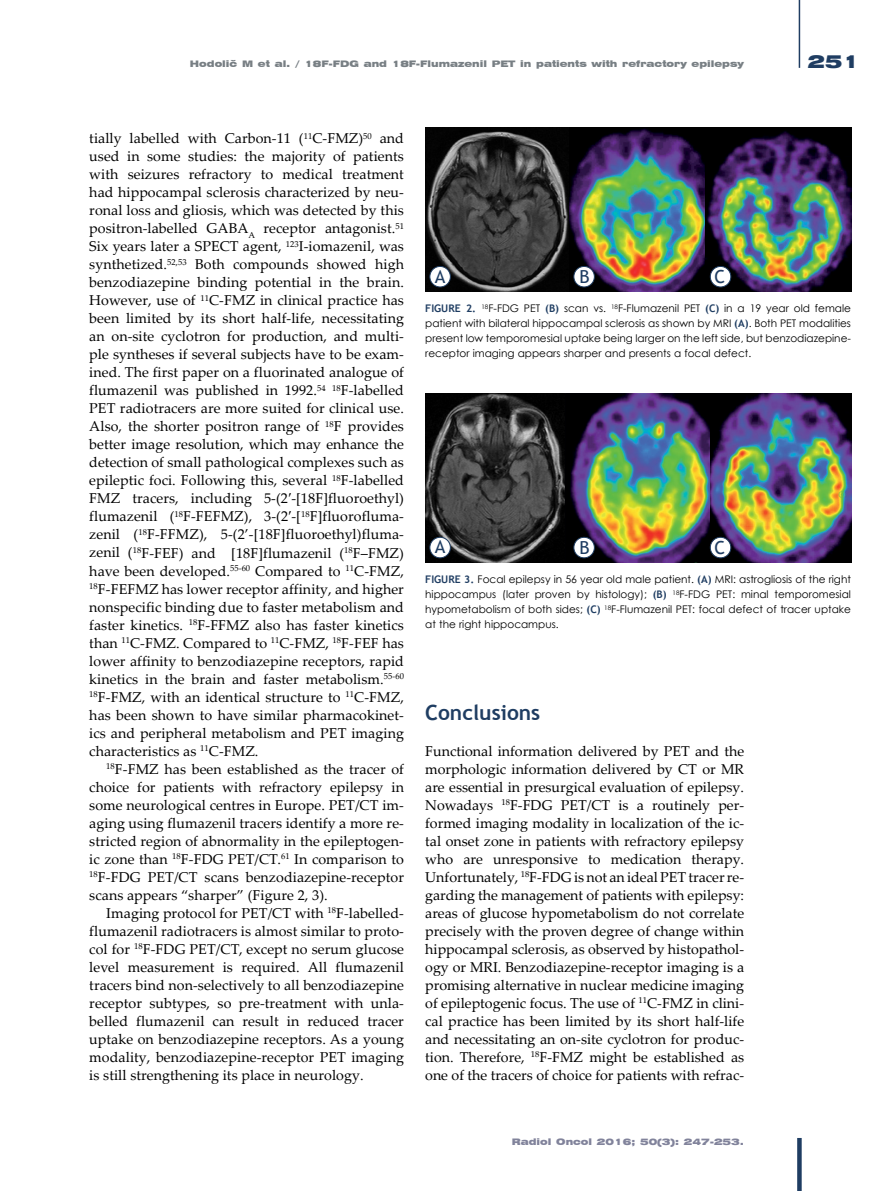
<style>
.page{position:relative;width:893px;height:1191px;background:#fff}
.page>*{position:absolute;margin:0;border:0;box-sizing:border-box;transform-origin:0 0}
.t1{font:700 21px "Trebuchet MS";color:#1f3d62}
.t2{font:18px "Trebuchet MS";color:#1f3d62}
.t3{font:900 expanded 18px "Swiss 721 BT";color:#1f3d62}
.t4{font:14.25px/18px "Palatino Linotype";letter-spacing:.005em;color:#000;text-align:justify}
.t5{font:10.5px/15px "Century Gothic";color:#000;text-align:justify}
.t6{font:900 expanded 9px "Swiss 721 BT";color:#787f84}
.t7{font:900 expanded 9px "Swiss 721 BT";color:#81839b}
.s1{font-family:"Trebuchet MS";font-weight:700;color:#1f3d62}
</style>
<div class="page">
<div style="left:797px;top:1138px;width:5px;height:53px;background:#1f3d62"></div>
<hr style="left:799px;top:0;width:1px;height:68px;background:#1f3d62">
<img style="left:425px;top:128px;width:426px;height:163px">
<div style="left:430px;top:266px;width:20px;height:21px;background:#fff;border-radius:50%"></div>
<div style="left:429px;top:266px;width:22px;height:21px;border:1px solid #1f3d62;border-radius:50%"></div>
<div style="left:574px;top:266px;width:20px;height:21px;background:#fff;border-radius:50%"></div>
<div style="left:573px;top:266px;width:22px;height:21px;border:1px solid #1f3d62;border-radius:50%"></div>
<div style="left:710px;top:266px;width:21px;height:21px;background:#fff;border-radius:50%"></div>
<div style="left:710px;top:266px;width:21px;height:21px;border:1px solid #1f3d62;border-radius:50%"></div>
<img style="left:425px;top:393px;width:426px;height:169px">
<div style="left:430px;top:537px;width:20px;height:21px;background:#fff;border-radius:50%"></div>
<div style="left:429px;top:537px;width:22px;height:21px;border:1px solid #1f3d62;border-radius:50%"></div>
<div style="left:574px;top:537px;width:20px;height:21px;background:#fff;border-radius:50%"></div>
<div style="left:573px;top:537px;width:22px;height:21px;border:1px solid #1f3d62;border-radius:50%"></div>
<div style="left:710px;top:537px;width:21px;height:21px;background:#fff;border-radius:50%"></div>
<div style="left:710px;top:537px;width:21px;height:21px;border:1px solid #1f3d62;border-radius:50%"></div>
<p class="t6" style="left:190px;top:58px;width:556px">Hodolič M et al. / 18F-FDG and 18F-Flumazenil PET in patients with refractory epilepsy</p>
<p class="t3" style="left:808px;top:50px;width:53px">251</p>
<p class="t4" style="left:89px;top:129px;width:316px">tially labelled with Carbon-11 (<sup>11</sup>C-FMZ)<sup>50</sup> and used in some studies: the majority of patients with seizures refractory to medical treatment had hippocampal sclerosis characterized by neu&shy;ronal loss and gliosis, which was detected by this positron-labelled GABA<sub>A</sub> receptor antagonist.<sup>51<br></sup>Six years later a SPECT agent, <sup>123</sup>I-iomazenil, was synthetized.<sup>52,53</sup> Both compounds showed high benzodiazepine binding potential in the brain.<br>However, use of <sup>11</sup>C-FMZ in clinical practice has been limited by its short half-life, necessitating an on-site cyclotron for production, and multi&shy;ple syntheses if several subjects have to be exam&shy;ined. The first paper on a fluorinated analogue of flumazenil was published in 1992.<sup>54</sup> <sup>18</sup>F-labelled PET radiotracers are more suited for clinical use.<br>Also, the shorter positron range of <sup>18</sup>F provides better image resolution, which may enhance the detection of small pathological complexes such as epileptic foci. Following this, several <sup>18</sup>F-labelled FMZ tracers, including 5-(2′-[18F]fluoroethyl) flumazenil (<sup>18</sup>F-FEFMZ), 3-(2′-[<sup>18</sup>F]fluorofluma&shy;zenil (<sup>18</sup>F-FFMZ), 5-(2’-[18F]fluoroethyl)fluma&shy;zenil (<sup>18</sup>F-FEF) and [18F]flumazenil (<sup>18</sup>F–FMZ) have been developed.<sup>55-60</sup> Compared to <sup>11</sup>C-FMZ, <sup>18</sup>F-FEFMZ has lower receptor affinity, and higher nonspecific binding due to faster metabolism and faster kinetics. <sup>18</sup>F-FFMZ also has faster kinetics than <sup>11</sup>C-FMZ. Compared to <sup>11</sup>C-FMZ, <sup>18</sup>F-FEF has lower affinity to benzodiazepine receptors, rapid kinetics in the brain and faster metabolism.<sup>55-60<br>18</sup>F-FMZ, with an identical structure to <sup>11</sup>C-FMZ, has been shown to have similar pharmacokinet&shy;ics and peripheral metabolism and PET imaging characteristics as <sup>11</sup>C-FMZ.</p>
<p class="t4" style="left:89px;top:759px;width:316px;text-indent:17px"><sup>18</sup>F-FMZ has been established as the tracer of choice for patients with refractory epilepsy in some neurological centres in Europe. PET/CT im&shy;aging using flumazenil tracers identify a more re&shy;stricted region of abnormality in the epileptogen&shy;ic zone than <sup>18</sup>F-FDG PET/CT.<sup>61</sup> In comparison to <sup>18</sup>F-FDG PET/CT scans benzodiazepine-receptor scans appears “sharper” (Figure 2, 3).</p>
<p class="t4" style="left:89px;top:903px;width:316px;text-indent:17px">Imaging protocol for PET/CT with <sup>18</sup>F-labelled&shy;flumazenil radiotracers is almost similar to proto&shy;col for <sup>18</sup>F-FDG PET/CT, except no serum glucose level measurement is required. All flumazenil tracers bind non-selectively to all benzodiazepine receptor subtypes, so pre-treatment with unla&shy;belled flumazenil can result in reduced tracer uptake on benzodiazepine receptors. As a young modality, benzodiazepine-receptor PET imaging is still strengthening its place in neurology.</p>
<p class="t2" style="left:435px;top:266px;width:12px">A</p>
<p class="t2" style="left:579px;top:266px;width:12px">B</p>
<p class="t2" style="left:714px;top:266px;width:12px">C</p>
<p class="t5" style="left:425px;top:301px;width:427px"><span class="s1">FIGURE 2.</span> <sup>18</sup>F-FDG PET <span class="s1">(B)</span> scan vs. <sup>18</sup>F-Flumazenil PET <span class="s1">(C)</span> in a 19 year old female patient with bilateral hippocampal sclerosis as shown by MRI <span class="s1">(A)</span>. Both PET modalities present low temporomesial uptake being larger on the left side, but benzodiazepine&shy;receptor imaging appears sharper and presents a focal defect.</p>
<p class="t2" style="left:435px;top:536px;width:12px">A</p>
<p class="t2" style="left:579px;top:537px;width:12px">B</p>
<p class="t2" style="left:714px;top:537px;width:12px">C</p>
<p class="t5" style="left:425px;top:571px;width:427px"><span class="s1">FIGURE 3.</span> Focal epilepsy in 56 year old male patient. <span class="s1">(A)</span> MRI: astrogliosis of the right hippocampus (later proven by histology); <span class="s1">(B)</span> <sup>18</sup>F-FDG PET: minal temporomesial hypometabolism of both sides; <span class="s1">(C)</span> <sup>18</sup>F-Flumazenil PET: focal defect of tracer uptake at the right hippocampus.</p>
<h1 class="t1" style="left:425px;top:699px;width:117px">Conclusions</h1>
<p class="t4" style="left:425px;top:741px;width:320px">Functional information delivered by PET and the morphologic information delivered by CT or MR are essential in presurgical evaluation of epilepsy.<br>Nowadays <sup>18</sup>F-FDG PET/CT is a routinely per&shy;formed imaging modality in localization of the ic&shy;tal onset zone in patients with refractory epilepsy who are unresponsive to medication therapy.<br>Unfortunately, <sup>18</sup>F-FDG is not an ideal PET tracer re&shy;garding the management of patients with epilepsy: areas of glucose hypometabolism do not correlate precisely with the proven degree of change within hippocampal sclerosis, as observed by histopathol&shy;ogy or MRI. Benzodiazepine-receptor imaging is a promising alternative in nuclear medicine imaging of epileptogenic focus. The use of <sup>11</sup>C-FMZ in clini&shy;cal practice has been limited by its short half-life and necessitating an on-site cyclotron for produc&shy;tion. Therefore, <sup>18</sup>F-FMZ might be established as one of the tracers of choice for patients with refrac-</p>
<p class="t7" style="left:512px;top:1136px;width:234px">Radiol Oncol 2016; 50(3): 247-253.</p>
</div>
